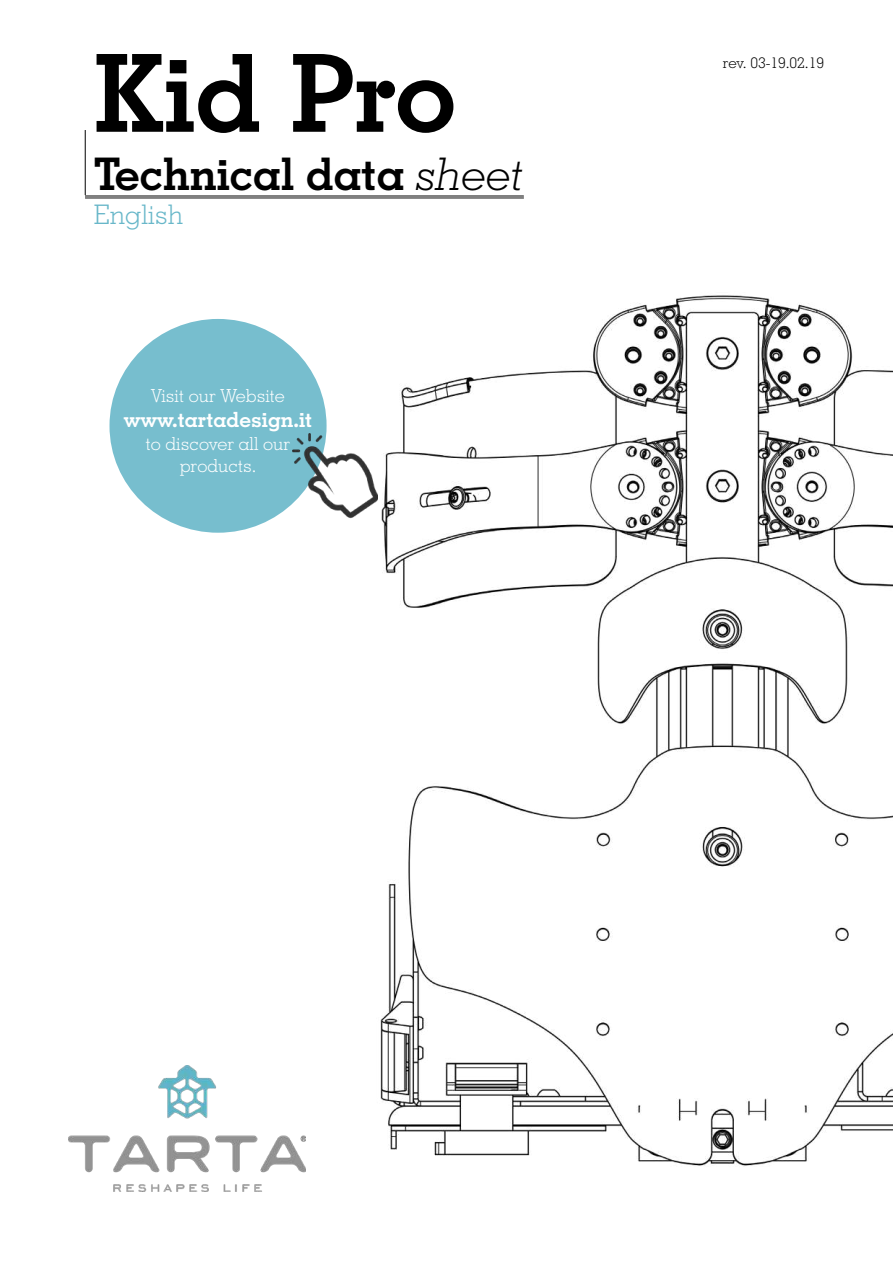
<style>
.page{position:relative;width:893px;height:1263px;background:#fff}
.page>*{position:absolute;margin:0;border:0;box-sizing:border-box;transform-origin:0 0}
.t1{font:700 108px "Geometric Slab 703 BT";color:#000}
.t2{font:700 45px "Geometric Slab 703 BT";color:#000}
.t3{font:300 27px "Geometric Slab 703 BT";color:#68b7c9}
.t4{font:700 21px "Geometric Slab 703 BT";color:#fff}
.t5{font:300 18px/22.5px "Geometric Slab 703 BT";color:#fff;text-align:center}
.t6{font:300 15px "Geometric Slab 703 BT";color:#000}
.s1{font-weight:300;font-style:italic}
</style>
<div class="page">
<img style="left:69px;top:1065px;width:236px;height:127px">
<hr style="left:85px;top:130px;width:1px;height:65px;background:#000">
<div style="left:109px;top:319px;width:218px;height:214px;background:#77bece;border-radius:50%"></div>
<img style="left:292px;top:434px;width:27px;height:70px">
<img style="left:319px;top:295px;width:574px;height:872px">
<h1 class="t1" style="left:94px;top:28px;width:364px">Kid Pro</h1>
<h2 class="t2" style="left:94px;top:147px;width:431px">Technical data <span class="s1">sheet</span></h2>
<h3 class="t3" style="left:94px;top:198px;width:91px">English</h3>
<p class="t5" style="left:151px;top:384px;width:135px">Visit our Website</p>
<p class="t4" style="left:124px;top:407px;width:190px">www.tartadesign.it</p>
<p class="t5" style="left:146px;top:432px;width:146px">to discover all our products.</p>
<p class="t6" style="left:723px;top:54px;width:103px">rev. 03-19.02.19</p>
</div>
